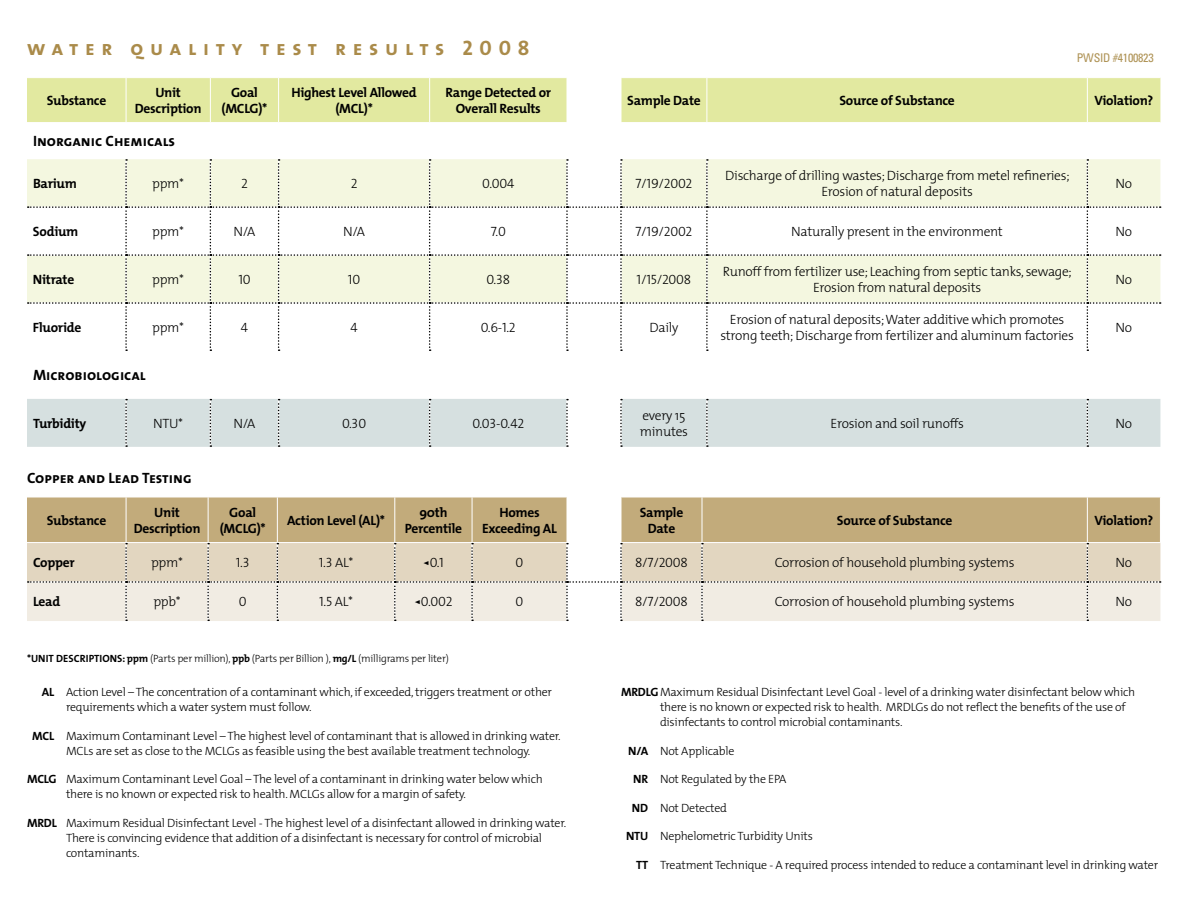
<style>
.page{position:relative;width:1188px;height:918px;background:#fff}
.page>*{position:absolute;margin:0;border:0;box-sizing:border-box;transform-origin:0 0}
.t1{font:21px "The Mix Bold Caps";letter-spacing:.32em;color:#aa8b4a}
.t2{font:15px "The Mix Bold Caps";color:#000}
.t3{font:300 13.5px/16.2px "The Mix";letter-spacing:-.02em;color:#000;text-align:center}
.t4{font:700 13.5px/16.2px "The Mix";letter-spacing:-.02em;color:#000;text-align:center}
.t5{font:13.5px "The Mix Light Caps";letter-spacing:-.02em;color:#000}
.t6{font:300 12px/15px "The Mix";letter-spacing:-.02em;color:#000}
.t7{font:condensed 12px "Univers";letter-spacing:-.02em;color:#ae9254}
.t8{font:300 10.5px "The Mix";letter-spacing:-.02em;color:#000}
.s1{font-weight:700}
</style>
<div class="page">
<svg style="left:27px;top:78px;width:1133px;height:44px;background:#e3eaa4"></svg>
<div style="left:27px;top:399px;width:1133px;height:48px;background:#d6e0e0"></div>
<hr style="left:126px;top:78px;width:1px;height:44px;background:#fff">
<hr style="left:210px;top:78px;width:1px;height:44px;background:#fff">
<hr style="left:278px;top:78px;width:1px;height:44px;background:#fff">
<hr style="left:429px;top:78px;width:1px;height:44px;background:#fff">
<hr style="left:567px;top:78px;width:1px;height:44px;background:#fff">
<hr style="left:621px;top:78px;width:1px;height:44px;background:#fff">
<hr style="left:707px;top:78px;width:1px;height:44px;background:#fff">
<hr style="left:1087px;top:78px;width:1px;height:44px;background:#fff">
<svg style="left:28px;top:159px;width:1133px;height:192px"></svg>
<svg style="left:125px;top:399px;width:2px;height:48px"></svg>
<svg style="left:210px;top:399px;width:1px;height:48px"></svg>
<svg style="left:278px;top:399px;width:2px;height:48px"></svg>
<svg style="left:429px;top:399px;width:2px;height:48px"></svg>
<svg style="left:566px;top:399px;width:2px;height:48px"></svg>
<svg style="left:620px;top:399px;width:2px;height:48px"></svg>
<svg style="left:706px;top:399px;width:2px;height:48px"></svg>
<svg style="left:1087px;top:399px;width:1px;height:48px"></svg>
<div style="left:27px;top:498px;width:1133px;height:44px;background:#c2ab7b"></div>
<hr style="left:126px;top:497px;width:1px;height:45px;background:#fff">
<hr style="left:208px;top:497px;width:1px;height:45px;background:#fff">
<hr style="left:277px;top:497px;width:1px;height:45px;background:#fff">
<hr style="left:394px;top:497px;width:1px;height:45px;background:#fff">
<hr style="left:472px;top:497px;width:1px;height:45px;background:#fff">
<hr style="left:567px;top:497px;width:1px;height:45px;background:#fff">
<hr style="left:621px;top:497px;width:1px;height:45px;background:#fff">
<hr style="left:702px;top:497px;width:1px;height:45px;background:#fff">
<hr style="left:1087px;top:497px;width:1px;height:45px;background:#fff">
<svg style="left:28px;top:543px;width:1133px;height:78px;background:#e8e0d2"></svg>
<h1 class="t1" style="left:27px;top:30px;width:504px">water quality test results 2008</h1>
<p class="t7" style="left:1077px;top:50px;width:78px">PWSID #4100823</p>
<p class="t4" style="left:47px;top:92px;width:61px">Substance</p>
<p class="t4" style="left:135px;top:84px;width:68px">Unit<br>Description</p>
<p class="t4" style="left:221px;top:84px;width:48px">Goal (MCLG)*</p>
<p class="t4" style="left:291px;top:84px;width:127px">Highest Level Allowed (MCL)*</p>
<p class="t4" style="left:446px;top:84px;width:107px">Range Detected or<br>Overall Results</p>
<p class="t4" style="left:627px;top:92px;width:75px">Sample Date</p>
<p class="t4" style="left:839px;top:92px;width:117px">Source of Substance</p>
<p class="t4" style="left:1094px;top:92px;width:61px">Violation?</p>
<p class="t2" style="left:33px;top:129px;width:144px">Inorganic Chemicals</p>
<p class="t4" style="left:33px;top:175px;width:45px">Barium</p>
<p class="t3" style="left:152px;top:175px;width:34px">ppm*</p>
<p class="t5" style="left:241px;top:172px;width:8px">2</p>
<p class="t5" style="left:351px;top:172px;width:8px">2</p>
<p class="t5" style="left:482px;top:172px;width:34px">0.004</p>
<p class="t5" style="left:635px;top:172px;width:58px">7/19/2002</p>
<p class="t3" style="left:725px;top:167px;width:346px">Discharge of drilling wastes; Discharge from metel refineries;<br>Erosion of natural deposits</p>
<p class="t3" style="left:1116px;top:175px;width:18px">No</p>
<p class="t4" style="left:33px;top:223px;width:47px">Sodium</p>
<p class="t3" style="left:152px;top:223px;width:34px">ppm*</p>
<p class="t5" style="left:233px;top:220px;width:24px">N/A</p>
<p class="t5" style="left:343px;top:220px;width:24px">N/A</p>
<p class="t5" style="left:491px;top:220px;width:17px">7.0</p>
<p class="t5" style="left:635px;top:220px;width:58px">7/19/2002</p>
<p class="t3" style="left:791px;top:223px;width:213px">Naturally present in the environment</p>
<p class="t3" style="left:1116px;top:223px;width:18px">No</p>
<p class="t4" style="left:33px;top:271px;width:43px">Nitrate</p>
<p class="t3" style="left:152px;top:271px;width:34px">ppm*</p>
<p class="t5" style="left:238px;top:268px;width:14px">10</p>
<p class="t5" style="left:348px;top:268px;width:14px">10</p>
<p class="t5" style="left:486px;top:268px;width:25px">0.38</p>
<p class="t5" style="left:637px;top:268px;width:56px">1/15/2008</p>
<p class="t3" style="left:723px;top:263px;width:351px">Runoff from fertilizer use; Leaching from septic tanks, sewage;<br>Erosion from natural deposits</p>
<p class="t3" style="left:1116px;top:271px;width:18px">No</p>
<p class="t4" style="left:33px;top:319px;width:50px">Fluoride</p>
<p class="t3" style="left:152px;top:319px;width:34px">ppm*</p>
<p class="t5" style="left:241px;top:316px;width:9px">4</p>
<p class="t5" style="left:350px;top:316px;width:9px">4</p>
<p class="t5" style="left:481px;top:316px;width:36px">0.6-1.2</p>
<p class="t3" style="left:649px;top:319px;width:30px">Daily</p>
<p class="t3" style="left:720px;top:311px;width:355px">Erosion of natural deposits; Water additive which promotes strong teeth; Discharge from fertilizer and aluminum factories</p>
<p class="t3" style="left:1116px;top:319px;width:18px">No</p>
<p class="t2" style="left:33px;top:363px;width:114px">Microbiological</p>
<p class="t4" style="left:33px;top:415px;width:55px">Turbidity</p>
<p class="t3" style="left:153px;top:415px;width:31px">NTU*</p>
<p class="t5" style="left:233px;top:412px;width:24px">N/A</p>
<p class="t5" style="left:342px;top:412px;width:26px">0.30</p>
<p class="t5" style="left:472px;top:412px;width:53px">0.03-0.42</p>
<p class="t3" style="left:640px;top:407px;width:50px;text-align:left">every 15 minutes</p>
<p class="t3" style="left:830px;top:415px;width:135px">Erosion and soil runoffs</p>
<p class="t3" style="left:1116px;top:415px;width:18px">No</p>
<p class="t2" style="left:27px;top:465px;width:166px">Copper and Lead Testing</p>
<p class="t4" style="left:47px;top:512px;width:61px">Substance</p>
<p class="t4" style="left:134px;top:504px;width:68px">Unit<br>Description</p>
<p class="t4" style="left:220px;top:504px;width:48px">Goal (MCLG)*</p>
<p class="t4" style="left:287px;top:512px;width:99px">Action Level (AL)*</p>
<p class="t4" style="left:405px;top:504px;width:59px">90th<br>Percentile</p>
<p class="t4" style="left:482px;top:504px;width:76px">Homes<br>Exceeding AL</p>
<p class="t4" style="left:640px;top:504px;width:45px">Sample<br>Date</p>
<p class="t4" style="left:837px;top:512px;width:117px">Source of Substance</p>
<p class="t4" style="left:1094px;top:512px;width:61px">Violation?</p>
<p class="t4" style="left:33px;top:554px;width:43px">Copper</p>
<p class="t3" style="left:151px;top:554px;width:34px">ppm*</p>
<p class="t5" style="left:236px;top:552px;width:15px">1.3</p>
<p class="t5" style="left:319px;top:552px;width:36px">1.3 AL*</p>
<p class="t5" style="left:423px;top:552px;width:22px">&lt;0.1</p>
<p class="t5" style="left:516px;top:552px;width:9px">0</p>
<p class="t5" style="left:635px;top:552px;width:54px">8/7/2008</p>
<p class="t3" style="left:775px;top:554px;width:241px">Corrosion of household plumbing systems</p>
<p class="t3" style="left:1116px;top:554px;width:18px">No</p>
<p class="t4" style="left:33px;top:593px;width:29px">Lead</p>
<p class="t3" style="left:153px;top:593px;width:29px">ppb*</p>
<p class="t5" style="left:239px;top:591px;width:9px">0</p>
<p class="t5" style="left:319px;top:591px;width:35px">1.5 AL*</p>
<p class="t5" style="left:414px;top:591px;width:40px">&lt;0.002</p>
<p class="t5" style="left:516px;top:591px;width:9px">0</p>
<p class="t5" style="left:635px;top:591px;width:54px">8/7/2008</p>
<p class="t3" style="left:775px;top:593px;width:241px">Corrosion of household plumbing systems</p>
<p class="t3" style="left:1116px;top:593px;width:18px">No</p>
<p class="t8" style="left:27px;top:649px;width:423px"><span class="s1">*UNIT DESCRIPTIONS: ppm</span> (Parts per million), <span class="s1">ppb</span> (Parts per Billion ), <span class="s1">mg/L</span> (milligrams per liter)</p>
<p class="t6" style="left:66px;top:684px;width:488px;text-indent:-24px"><span class="s1">AL</span> Action Level – The concentration of a contaminant which, if exceeded, triggers treatment or other requirements which a water system must follow.</p>
<p class="t6" style="left:32px;top:728px;width:530px;text-align:center"><span class="s1">MCL</span> Maximum Contaminant Level – The highest level of contaminant that is allowed in drinking water.<br>MCLs are set as close to the MCLGs as feasible using the best available treatment technology.</p>
<p class="t6" style="left:66px;top:771px;width:478px;text-indent:-39px"><span class="s1">MCLG</span> Maximum Contaminant Level Goal – The level of a contaminant in drinking water below which there is no known or expected risk to health. MCLGs allow for a margin of safety.</p>
<p class="t6" style="left:66px;top:815px;width:502px;text-indent:-39px"><span class="s1">MRDL</span> Maximum Residual Disinfectant Level - The highest level of a disinfectant allowed in drinking water.<br>There is convincing evidence that addition of a disinfectant is necessary for control of microbial contaminants.</p>
<p class="t6" style="left:660px;top:684px;width:477px;text-indent:-39px"><span class="s1">MRDLG</span>Maximum Residual Disinfectant Level Goal - level of a drinking water disinfectant below which there is no known or expected risk to health. MRDLGs do not reflect the benefits of the use of disinfectants to control microbial contaminants.</p>
<p class="t6" style="left:628px;top:743px;width:108px"><span class="s1">N/A</span> Not Applicable</p>
<p class="t6" style="left:633px;top:771px;width:155px"><span class="s1">NR</span> Not Regulated by the EPA</p>
<p class="t6" style="left:632px;top:800px;width:97px"><span class="s1">ND</span> Not Detected</p>
<p class="t6" style="left:626px;top:828px;width:188px"><span class="s1">NTU</span> Nephelometric Turbidity Units</p>
<p class="t6" style="left:636px;top:857px;width:524px"><span class="s1">TT</span> Treatment Technique - A required process intended to reduce a contaminant level in drinking water</p>
</div>
